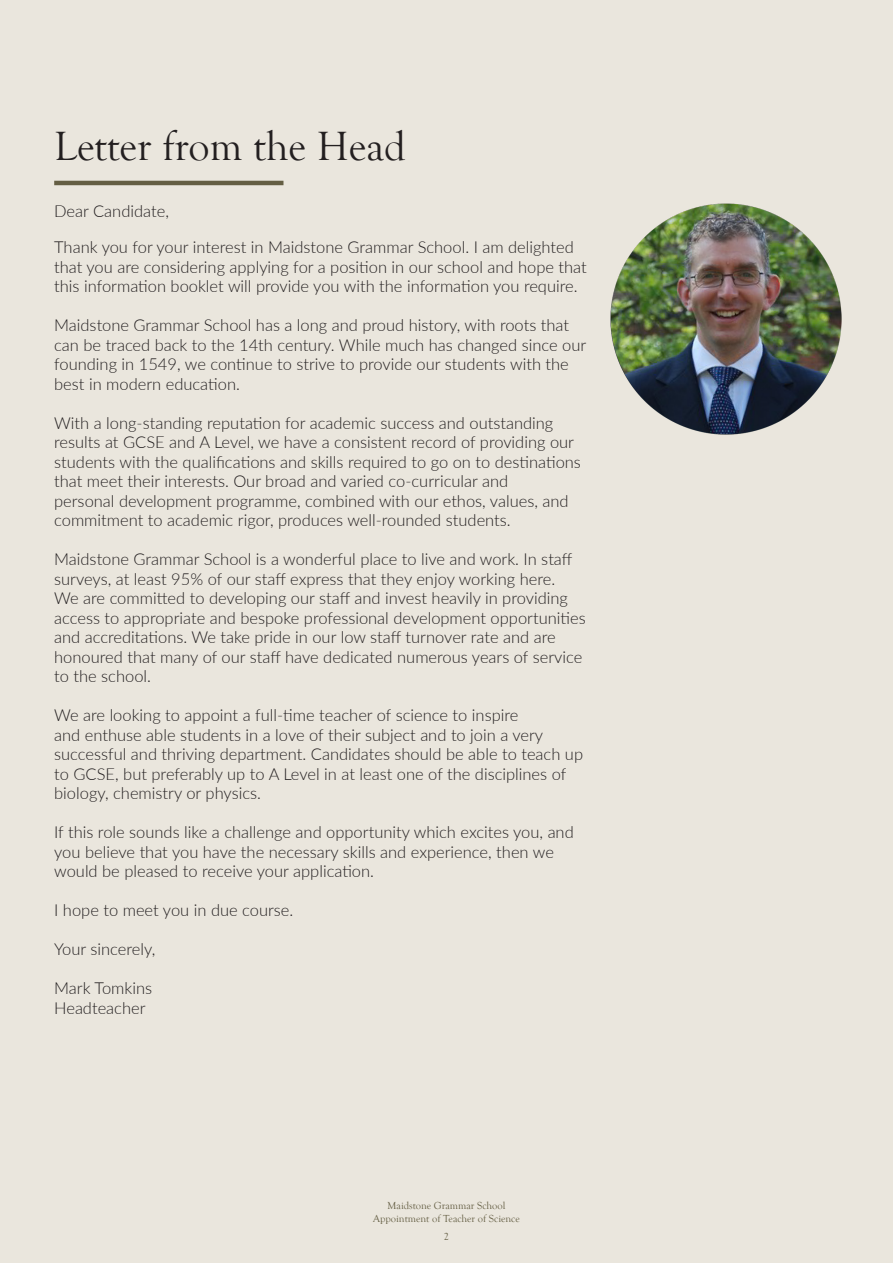
<style>
.page{position:relative;width:893px;height:1263px;background:#eae6dd}
.page>*{position:absolute;margin:0;border:0;box-sizing:border-box;transform-origin:0 0}
.t1{font:42px "Goudy Old Style T";color:#231f20}
.t2{font:300 16.5px/19.5px "Lato";color:#231f20}
.t3{font:10.5px/12.6px "Goudy Old Style T";color:#655f44;text-align:center}
</style>
<div class="page">
<img style="left:610px;top:204px;width:231px;height:231px">
<hr style="left:54px;top:181px;width:229px;height:4px;background:#645e43">
<p class="t1" style="left:54px;top:123px;width:353px">Letter from the Head</p>
<p class="t2" style="left:54px;top:201px;width:116px">Dear Candidate,</p>
<p class="t2" style="left:54px;top:237px;width:534px">Thank you for your interest in Maidstone Grammar School. I am delighted that you are considering applying for a position in our school and hope that this information booklet will provide you with the information you require.</p>
<p class="t2" style="left:54px;top:315px;width:534px">Maidstone Grammar School has a long and proud history, with roots that can be traced back to the 14th century. While much has changed since our founding in 1549, we continue to strive to provide our students with the best in modern education.</p>
<p class="t2" style="left:54px;top:412px;width:528px">With a long-standing reputation for academic success and outstanding results at GCSE and A Level, we have a consistent record of providing our students with the qualifications and skills required to go on to destinations that meet their interests. Our broad and varied co-curricular and<br>personal development programme, combined with our ethos, values, and commitment to academic rigor, produces well-rounded students.</p>
<p class="t2" style="left:54px;top:549px;width:533px">Maidstone Grammar School is a wonderful place to live and work. In staff surveys, at least 95% of our staff express that they enjoy working here.<br>We are committed to developing our staff and invest heavily in providing access to appropriate and bespoke professional development opportunities and accreditations. We take pride in our low staff turnover rate and are honoured that many of our staff have dedicated numerous years of service to the school.</p>
<p class="t2" style="left:54px;top:705px;width:530px">We are looking to appoint a full-time teacher of science to inspire<br>and enthuse able students in a love of their subject and to join a very successful and thriving department. Candidates should be able to teach up to GCSE, but preferably up to A Level in at least one of the disciplines of biology, chemistry or physics.</p>
<p class="t2" style="left:54px;top:822px;width:521px">If this role sounds like a challenge and opportunity which excites you, and you believe that you have the necessary skills and experience, then we would be pleased to receive your application.</p>
<p class="t2" style="left:54px;top:900px;width:241px">I hope to meet you in due course.</p>
<p class="t2" style="left:54px;top:939px;width:103px">Your sincerely,</p>
<p class="t2" style="left:54px;top:978px;width:99px">Mark Tomkins</p>
<p class="t2" style="left:54px;top:997px;width:93px">Headteacher</p>
<p class="t3" style="left:373px;top:1200px;width:148px">Maidstone Grammar School<br>Appointment of Teacher of Science</p>
<p class="t3" style="left:444px;top:1231px;width:7px">2</p>
</div>
